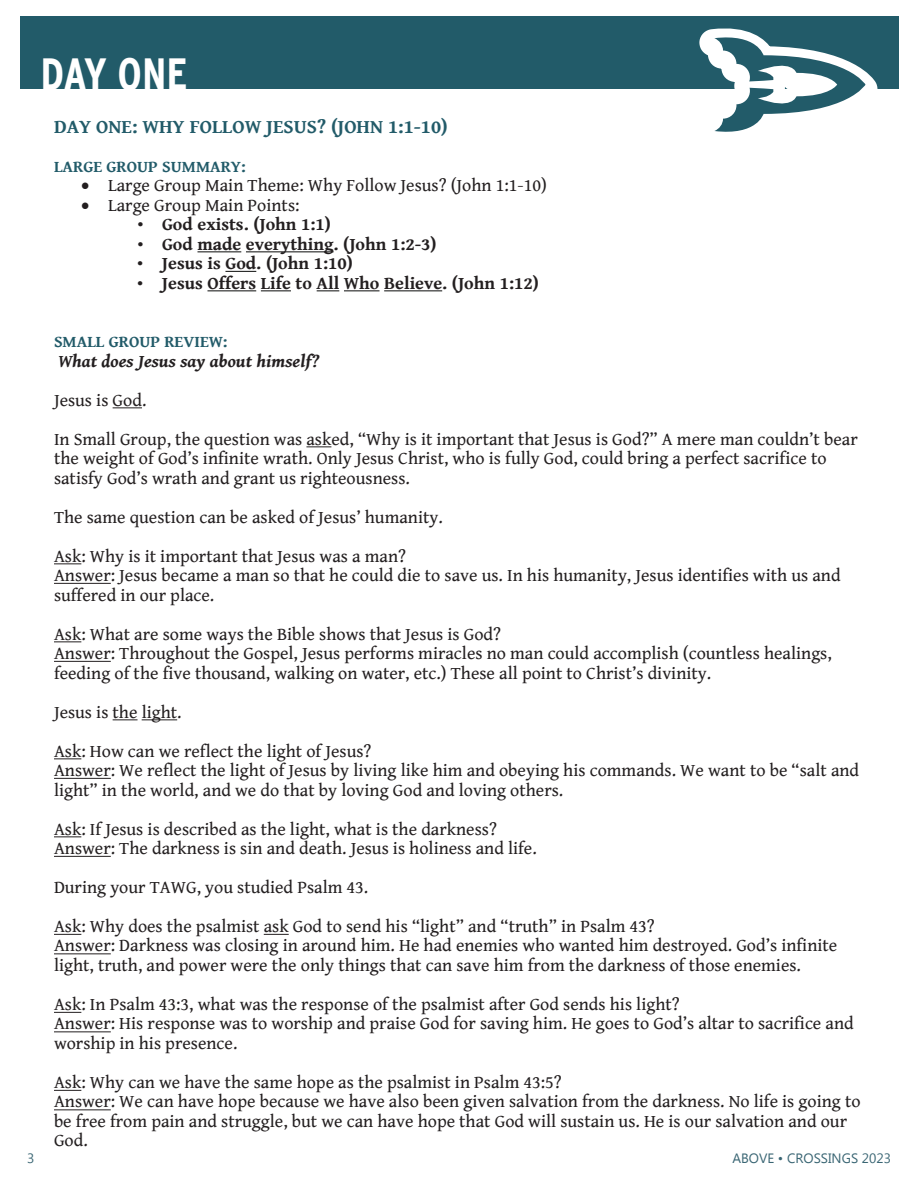
<style>
.page{position:relative;width:918px;height:1188px;background:#fff}
.page>*{position:absolute;margin:0;border:0;box-sizing:border-box;transform-origin:0 0}
.t1{font:700 condensed 45px "Interstate";letter-spacing:-.01em;color:#fff}
.t2{font:700 19.5px "Gentium Book Basic";color:#225b69}
.t3{font:18px/19.5px "Gentium Book Basic";color:#231f20}
.t4{font:700 18px "Gentium Book Basic";color:#231f20}
.t5{font:italic 700 18px "Gentium Book Basic";color:#231f20}
.t6{font:700 16.5px "Gentium Book Basic";color:#225b69}
.t7{font:13.5px "Microsoft Tai Le";color:#396573}
.s1{font-family:"Courier New";font-weight:400}
</style>
<div class="page">
<hr style="left:197px;top:251px;width:44px;height:1px;background:#0b0c0b">
<hr style="left:246px;top:251px;width:88px;height:1px;background:#0b0c0b">
<hr style="left:225px;top:271px;width:31px;height:1px;background:#0b0c0b">
<hr style="left:207px;top:290px;width:49px;height:1px;background:#0b0c0b">
<hr style="left:261px;top:290px;width:30px;height:1px;background:#0b0c0b">
<svg style="left:317px;top:290px;width:22px;height:1px"></svg>
<hr style="left:344px;top:290px;width:36px;height:1px;background:#0b0c0b">
<hr style="left:384px;top:290px;width:58px;height:1px;background:#0b0c0b">
<svg style="left:113px;top:407px;width:29px;height:1px"></svg>
<svg style="left:306px;top:446px;width:25px;height:1px"></svg>
<svg style="left:54px;top:563px;width:27px;height:1px"></svg>
<hr style="left:54px;top:583px;width:57px;height:1px;background:#231f20">
<svg style="left:54px;top:641px;width:27px;height:1px"></svg>
<hr style="left:54px;top:661px;width:57px;height:1px;background:#231f20">
<svg style="left:113px;top:719px;width:25px;height:1px"></svg>
<hr style="left:142px;top:719px;width:35px;height:1px;background:#231f20">
<svg style="left:54px;top:758px;width:27px;height:1px"></svg>
<hr style="left:54px;top:778px;width:57px;height:1px;background:#231f20">
<svg style="left:54px;top:836px;width:27px;height:1px"></svg>
<hr style="left:54px;top:856px;width:57px;height:1px;background:#231f20">
<svg style="left:54px;top:934px;width:27px;height:1px"></svg>
<svg style="left:264px;top:934px;width:25px;height:1px"></svg>
<hr style="left:54px;top:953px;width:57px;height:1px;background:#231f20">
<svg style="left:54px;top:1012px;width:27px;height:1px"></svg>
<hr style="left:54px;top:1031px;width:57px;height:1px;background:#231f20">
<svg style="left:54px;top:1090px;width:27px;height:1px"></svg>
<hr style="left:54px;top:1109px;width:57px;height:1px;background:#231f20">
<div style="left:20px;top:16px;width:878px;height:73px;background:#225b69"></div>
<svg style="left:706px;top:32px;width:165px;height:100px"></svg>
<h1 class="t1" style="left:40px;top:49px;width:149px">DAY ONE</h1>
<p class="t2" style="left:54px;top:112px;width:395px">DAY ONE: WHY FOLLOW JESUS? (JOHN 1:1-10)</p>
<p class="t6" style="left:54px;top:154px;width:193px">LARGE GROUP SUMMARY:</p>
<p class="t3" style="left:81px;top:175px;width:467px">• Large Group Main Theme: Why Follow Jesus? (John 1:1-10)</p>
<p class="t3" style="left:81px;top:195px;width:220px">• Large Group Main Points:</p>
<p class="t4" style="left:135px;top:211px;width:197px"><span class="s1">•</span> God exists. (John 1:1)</p>
<p class="t4" style="left:135px;top:230px;width:303px"><span class="s1">•</span> God made everything. (John 1:2-3)</p>
<p class="t4" style="left:135px;top:250px;width:219px"><span class="s1">•</span> Jesus is God. (John 1:10)</p>
<p class="t4" style="left:135px;top:269px;width:405px"><span class="s1">•</span> Jesus Offers Life to All Who Believe. (John 1:12)</p>
<p class="t6" style="left:54px;top:329px;width:175px">SMALL GROUP REVIEW:</p>
<p class="t5" style="left:58px;top:347px;width:263px">What does Jesus say about himself?</p>
<p class="t3" style="left:54px;top:380px;width:805px;line-height:39px">Jesus is God.<br>In Small Group, the question was asked, “Why is it important that Jesus is God?” A mere man couldn’t bear</p>
<p class="t3" style="left:54px;top:448px;width:774px">the weight of God’s infinite wrath. Only Jesus Christ, who is fully God, could bring a perfect sacrifice to satisfy God’s wrath and grant us righteousness.</p>
<p class="t3" style="left:54px;top:497px;width:390px;line-height:39px">The same question can be asked of Jesus’ humanity.<br>Ask: Why is it important that Jesus was a man?</p>
<p class="t3" style="left:54px;top:565px;width:788px">Answer: Jesus became a man so that he could die to save us. In his humanity, Jesus identifies with us and suffered in our place.</p>
<p class="t3" style="left:54px;top:623px;width:779px">Ask: What are some ways the Bible shows that Jesus is God?<br>Answer: Throughout the Gospel, Jesus performs miracles no man could accomplish (countless healings, feeding of the five thousand, walking on water, etc.) These all point to Christ’s divinity.</p>
<p class="t3" style="left:54px;top:692px;width:319px;line-height:39px">Jesus is the light.<br>Ask: How can we reflect the light of Jesus?</p>
<p class="t3" style="left:54px;top:760px;width:807px">Answer: We reflect the light of Jesus by living like him and obeying his commands. We want to be “salt and light” in the world, and we do that by loving God and loving others.</p>
<p class="t3" style="left:54px;top:818px;width:484px">Ask: If Jesus is described as the light, what is the darkness?<br>Answer: The darkness is sin and death. Jesus is holiness and life.</p>
<p class="t3" style="left:54px;top:867px;width:602px;line-height:39px">During your TAWG, you studied Psalm 43.<br>Ask: Why does the psalmist ask God to send his “light” and “truth” in Psalm 43?</p>
<p class="t3" style="left:54px;top:935px;width:785px">Answer: Darkness was closing in around him. He had enemies who wanted him destroyed. God’s infinite light, truth, and power were the only things that can save him from the darkness of those enemies.</p>
<p class="t3" style="left:54px;top:994px;width:801px">Ask: In Psalm 43:3, what was the response of the psalmist after God sends his light?<br>Answer: His response was to worship and praise God for saving him. He goes to God’s altar to sacrifice and worship in his presence.</p>
<p class="t3" style="left:54px;top:1072px;width:808px">Ask: Why can we have the same hope as the psalmist in Psalm 43:5?<br>Answer: We can have hope because we have also been given salvation from the darkness. No life is going to be free from pain and struggle, but we can have hope that God will sustain us. He is our salvation and our God.</p>
<p class="t7" style="left:27px;top:1150px;width:9px">3</p>
<p class="t7" style="left:732px;top:1150px;width:160px">ABOVE • CROSSINGS 2023</p>
</div>
